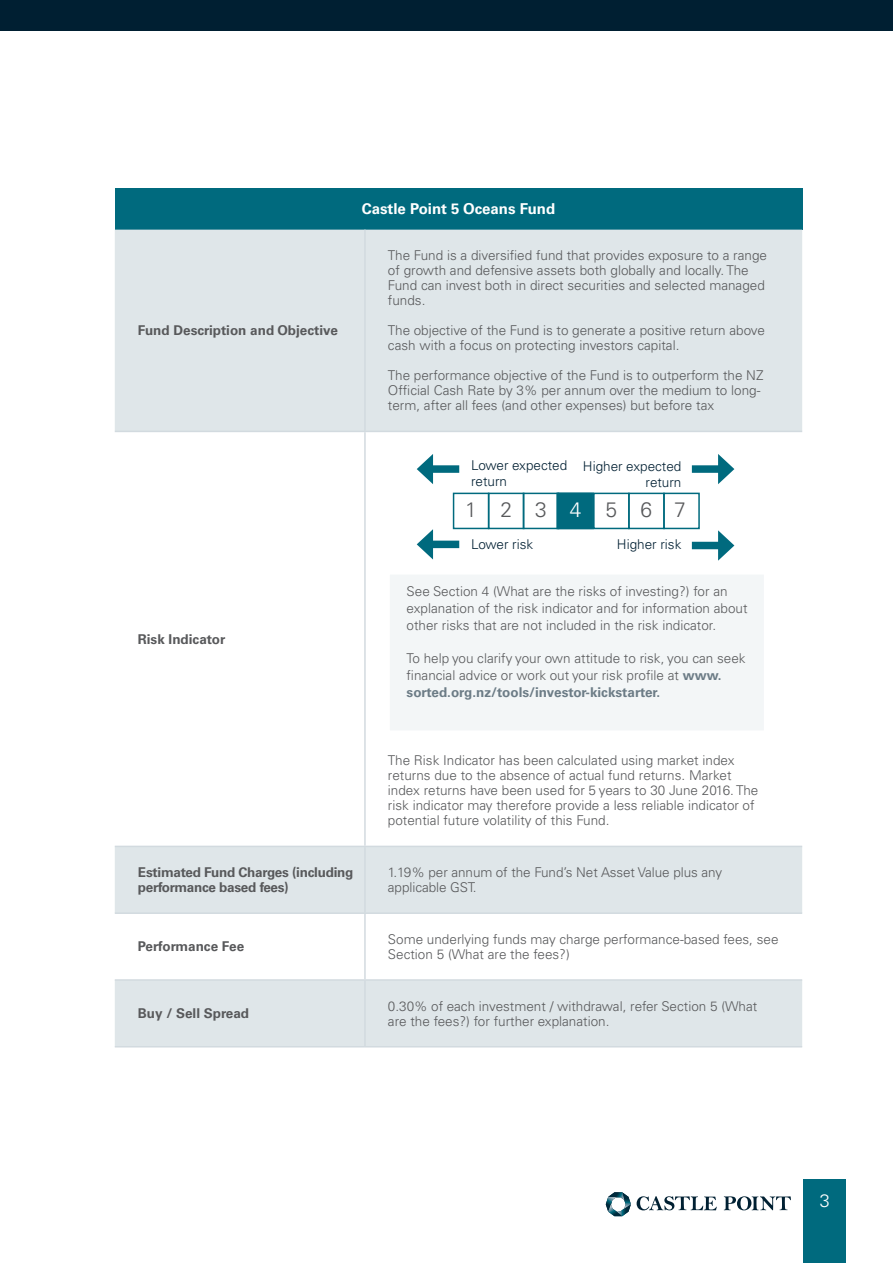
<style>
.page{position:relative;width:893px;height:1263px;background:#fff}
.page>*{position:absolute;margin:0;border:0;box-sizing:border-box;transform-origin:0 0}
.t1{font:300 21px "Univers LT Pro 45";color:#58595b}
.t2{font:300 18px "Univers LT Pro 45";color:#fff}
.t3{font:700 15px "Univers LT Pro 65";color:#fff}
.t4{font:300 13.5px/15px "Univers LT Pro 45";color:#58595b}
.t5{font:700 13.5px "Univers LT Pro 65";color:#58595b}
.t6{font:300 13.5px/16.2px "Univers LT Pro 45";color:#001f32}
.t7{font:700 13.5px/15px "Univers LT Pro 65";letter-spacing:-.02em;color:#58595b}
.t8{font:700 13.5px "Univers LT Pro 65";color:#6c7c86}
.s1{color:#fff}
.s2{font-family:"Univers LT Pro 65";font-weight:700;color:#6c7c86}
</style>
<div class="page">
<svg style="left:724px;top:1196px;width:67px;height:14px"></svg>
<svg style="left:606px;top:1192px;width:111px;height:25px"></svg>
<div style="left:115px;top:188px;width:687px;height:42px;background:#006a7e"></div>
<svg style="left:115px;top:230px;width:687px;height:816px"></svg>
<hr style="left:364px;top:230px;width:2px;height:201px;background:#d2dadf">
<hr style="left:115px;top:431px;width:250px;height:1px;background:#d2dadf">
<hr style="left:365px;top:431px;width:437px;height:1px;background:#d2dadf">
<hr style="left:364px;top:432px;width:2px;height:414px;background:#d2dadf">
<hr style="left:115px;top:846px;width:250px;height:1px;background:#d2dadf">
<hr style="left:365px;top:846px;width:437px;height:1px;background:#d2dadf">
<hr style="left:364px;top:847px;width:2px;height:65px;background:#d2dadf">
<hr style="left:115px;top:912px;width:250px;height:2px;background:#d2dadf">
<hr style="left:365px;top:912px;width:437px;height:2px;background:#d2dadf">
<hr style="left:364px;top:914px;width:2px;height:65px;background:#d2dadf">
<hr style="left:364px;top:981px;width:2px;height:65px;background:#d2dadf">
<hr style="left:115px;top:979px;width:250px;height:2px;background:#d2dadf">
<hr style="left:365px;top:979px;width:437px;height:2px;background:#d2dadf">
<hr style="left:115px;top:1046px;width:250px;height:1px;background:#d2dadf">
<hr style="left:365px;top:1046px;width:437px;height:1px;background:#d2dadf">
<div style="left:0;top:0;width:893px;height:30px;background:#001f32"></div>
<div style="left:804px;top:1180px;width:42px;height:83px;background:#006a7e"></div>
<div style="left:427px;top:465px;width:32px;height:8px;background:#006a7e"></div>
<svg style="left:417px;top:454px;width:16px;height:30px"></svg>
<div style="left:692px;top:465px;width:32px;height:8px;background:#006a7e"></div>
<svg style="left:718px;top:454px;width:16px;height:30px"></svg>
<div style="left:692px;top:542px;width:32px;height:7px;background:#006a7e"></div>
<svg style="left:718px;top:530px;width:16px;height:31px"></svg>
<div style="left:427px;top:541px;width:32px;height:7px;background:#006a7e"></div>
<svg style="left:417px;top:529px;width:16px;height:30px"></svg>
<div style="left:453px;top:493px;width:36px;height:36px;border:2px solid #006a7e"></div>
<div style="left:488px;top:493px;width:36px;height:36px;border:2px solid #006a7e"></div>
<div style="left:557px;top:493px;width:37px;height:36px;border:2px solid #006a7e"></div>
<div style="left:593px;top:493px;width:37px;height:36px;border:2px solid #006a7e"></div>
<div style="left:628px;top:493px;width:37px;height:36px;border:2px solid #006a7e"></div>
<div style="left:663px;top:493px;width:37px;height:36px;border:2px solid #006a7e"></div>
<div style="left:389px;top:574px;width:376px;height:157px;background:#f3f6f7"></div>
<div style="left:523px;top:493px;width:36px;height:36px;border:2px solid #006a7e"></div>
<p class="t5" style="left:138px;top:323px;width:202px">Fund Description and Objective</p>
<p class="t5" style="left:138px;top:631px;width:89px">Risk Indicator</p>
<p class="t3" style="left:362px;top:200px;width:195px">Castle Point 5 Oceans Fund</p>
<p class="t4" style="left:388px;top:248px;width:381px">The Fund is a diversified fund that provides exposure to a range of growth and defensive assets both globally and locally. The Fund can invest both in direct securities and selected managed funds.</p>
<p class="t4" style="left:388px;top:323px;width:378px">The objective of the Fund is to generate a positive return above cash with a focus on protecting investors capital.</p>
<p class="t4" style="left:388px;top:368px;width:377px">The performance objective of the Fund is to outperform the NZ<br>Official Cash Rate by 3% per annum over the medium to long&shy;term, after all fees (and other expenses) but before tax</p>
<p class="t6" style="left:471px;top:457px;width:98px">Lower expected return</p>
<p class="t6" style="left:583px;top:458px;width:100px;text-align:right">Higher expected return</p>
<h1 class="t1" style="left:465px;top:497px;width:118px">12<span class="s1">34</span></h1>
<h1 class="t1" style="left:641px;top:497px;width:47px">6 7</h1>
<h1 class="t1" style="left:605px;top:497px;width:13px">5</h1>
<p class="t6" style="left:471px;top:536px;width:64px">Lower risk</p>
<p class="t6" style="left:617px;top:536px;width:66px">Higher risk</p>
<p class="t4" style="left:407px;top:582px;width:343px;line-height:17px">See Section 4 (What are the risks of investing?) for an explanation of the risk indicator and for information about other risks that are not included in the risk indicator.</p>
<p class="t4" style="left:407px;top:650px;width:341px;line-height:17px">To help you clarify your own attitude to risk, you can seek financial advice or work out your risk profile at <span class="s2">www.</span></p>
<p class="t8" style="left:407px;top:684px;width:255px">sorted.org.nz/tools/investor-kickstarter.</p>
<p class="t4" style="left:388px;top:753px;width:372px">The Risk Indicator has been calculated using market index returns due to the absence of actual fund returns. Market index returns have been used for 5 years to 30 June 2016. The risk indicator may therefore provide a less reliable indicator of potential future volatility of this Fund.</p>
<p class="t7" style="left:138px;top:865px;width:217px">Estimated Fund Charges (including performance based fees)</p>
<p class="t4" style="left:388px;top:865px;width:336px">1.19% per annum of the Fund’s Net Asset Value plus any applicable GST.</p>
<p class="t5" style="left:138px;top:939px;width:108px">Performance Fee</p>
<p class="t4" style="left:388px;top:932px;width:392px">Some underlying funds may charge performance-based fees, see<br>Section 5 (What are the fees?)</p>
<p class="t5" style="left:138px;top:1005px;width:113px">Buy / Sell Spread</p>
<p class="t4" style="left:388px;top:998px;width:371px">0.30% of each investment / withdrawal, refer Section 5 (What are the fees?) for further explanation.</p>
<h2 class="t2" style="left:820px;top:1190px;width:12px">3</h2>
</div>
